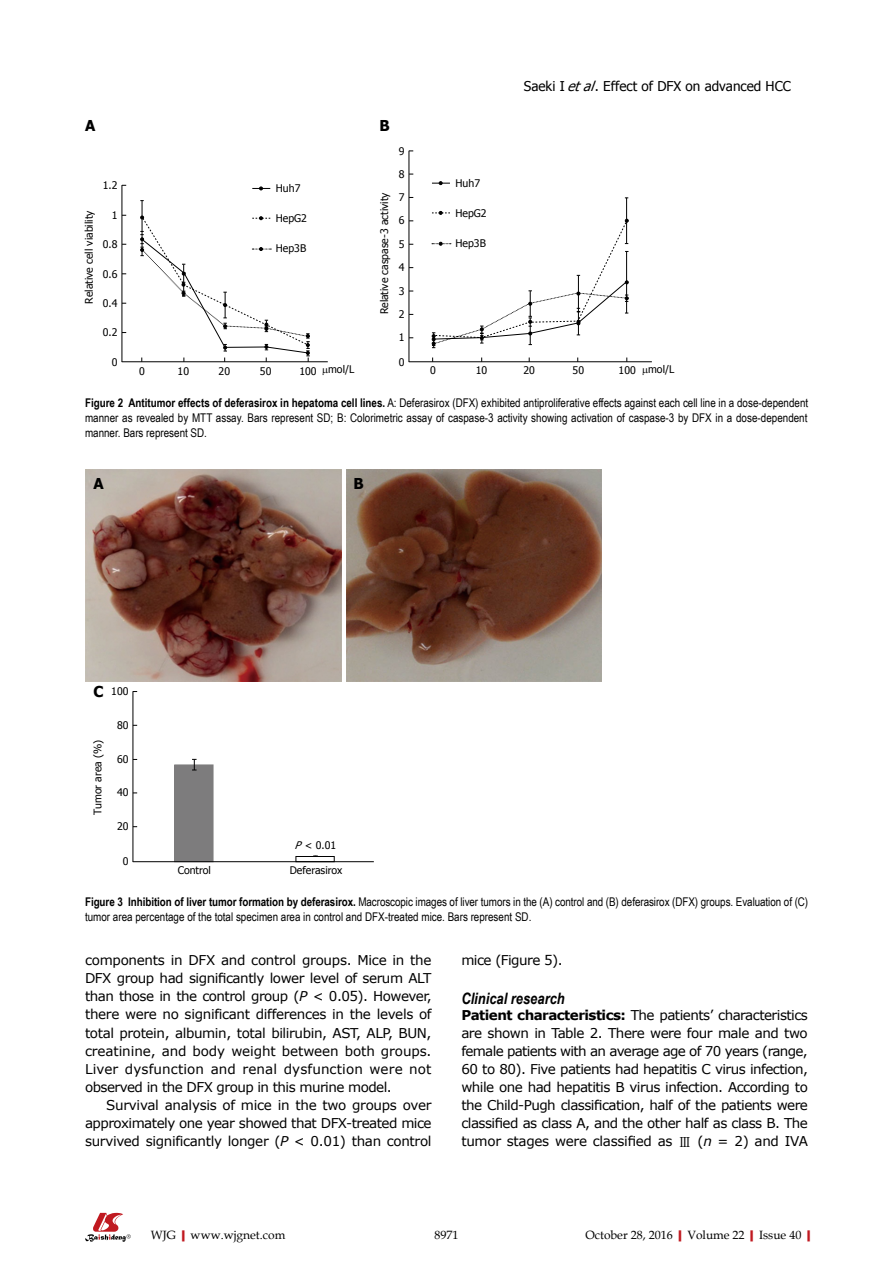
<style>
.page{position:relative;width:893px;height:1263px;background:#fff}
.page>*{position:absolute;margin:0;border:0;box-sizing:border-box;transform-origin:0 0}
.t1{font:italic 700 15.75px "Arial Narrow";color:#000}
.t2{font:700 15px "Tahoma";color:#000}
.t3{font:13.5px/18px "Verdana";letter-spacing:-.025em;color:#000;text-align:justify}
.t4{font:13.5px "Verdana";letter-spacing:.01em;color:#000}
.t5{font:13.5px "Tahoma";color:#000}
.t6{font:12px/15px "Arial Narrow";color:#000}
.t7{font:12px "Book Antiqua";color:#000}
.t8{font:10.5px/22.5px "Tahoma";color:#000}
.s1{font-style:italic}
.s2{font-weight:700}
.s3{font-family:"Koz Min Pro"}
.s4{font-weight:700;color:#c01920}
</style>
<div class="page">
<div style="left:175px;top:765px;width:38px;height:97px;background:#7d7c7d"></div>
<svg style="left:85px;top:1213px;width:46px;height:29px"></svg>
<img style="left:86px;top:469px;width:255px;height:213px">
<img style="left:346px;top:469px;width:256px;height:213px">
<hr style="left:133px;top:691px;width:1px;height:171px;background:#000">
<hr style="left:133px;top:861px;width:241px;height:1px;background:#000">
<div style="left:296px;top:856px;width:38px;height:6px;border:1px solid #000"></div>
<hr style="left:409px;top:151px;width:1px;height:211px;background:#000">
<hr style="left:409px;top:361px;width:243px;height:1px;background:#000">
<svg style="left:432px;top:181px;width:18px;height:4px"></svg>
<hr style="left:122px;top:185px;width:1px;height:177px;background:#000">
<hr style="left:122px;top:361px;width:206px;height:1px;background:#000">
<hr style="left:142px;top:201px;width:1px;height:55px;background:#000">
<svg style="left:252px;top:187px;width:18px;height:3px"></svg>
<svg style="left:140px;top:215px;width:170px;height:147px"></svg>
<svg style="left:432px;top:211px;width:196px;height:137px"></svg>
<hr style="left:626px;top:198px;width:1px;height:45px;background:#000">
<svg style="left:192px;top:759px;width:5px;height:12px"></svg>
<p class="t2" style="left:85px;top:115px;width:12px">A</p>
<p class="t2" style="left:379px;top:115px;width:12px">B</p>
<p class="t5" style="left:524px;top:77px;width:268px">Saeki I <span class="s1">etal</span>. Effect of DFX on advanced HCC</p>
<p class="t8" style="left:77px;top:304px;width:95px;rotate:-90deg">Relative cell viability</p>
<p class="t8" style="left:103px;top:173px;width:16px">1.2</p>
<p class="t8" style="left:112px;top:203px;width:7px">1</p>
<p class="t8" style="left:103px;top:233px;width:16px">0.8</p>
<p class="t8" style="left:103px;top:262px;width:16px">0.6</p>
<p class="t8" style="left:103px;top:291px;width:16px">0.4</p>
<p class="t8" style="left:103px;top:321px;width:16px">0.2</p>
<p class="t8" style="left:112px;top:351px;width:7px">0</p>
<p class="t8" style="left:276px;top:177px;width:26px">Huh7</p>
<p class="t8" style="left:276px;top:207px;width:33px">HepG2</p>
<p class="t8" style="left:276px;top:237px;width:32px">Hep3B</p>
<p class="t8" style="left:139px;top:360px;width:7px">0</p>
<p class="t8" style="left:178px;top:360px;width:13px">10</p>
<p class="t8" style="left:219px;top:360px;width:13px">20</p>
<p class="t8" style="left:260px;top:360px;width:13px">50</p>
<p class="t8" style="left:299px;top:360px;width:19px">100</p>
<p class="t8" style="left:399px;top:139px;width:7px">9</p>
<p class="t8" style="left:399px;top:162px;width:7px">8</p>
<p class="t8" style="left:399px;top:186px;width:7px">7<br>6</p>
<p class="t8" style="left:399px;top:232px;width:7px">5</p>
<p class="t8" style="left:399px;top:255px;width:7px">4</p>
<p class="t8" style="left:399px;top:279px;width:7px">3</p>
<p class="t8" style="left:399px;top:303px;width:7px">2</p>
<p class="t8" style="left:399px;top:326px;width:7px">1</p>
<p class="t8" style="left:399px;top:351px;width:7px">0</p>
<p class="t8" style="left:455px;top:172px;width:26px">Huh7</p>
<p class="t8" style="left:455px;top:202px;width:33px">HepG2</p>
<p class="t8" style="left:455px;top:232px;width:32px">Hep3B</p>
<p class="t8" style="left:372px;top:314px;width:123px;rotate:-90deg">Relative caspase-3 activity</p>
<p class="t8" style="left:328px;top:358px;width:28px">mol/L</p>
<p class="t8" style="left:648px;top:358px;width:28px">mol/L</p>
<p class="t8" style="left:430px;top:359px;width:7px">0</p>
<p class="t8" style="left:476px;top:359px;width:13px">10</p>
<p class="t8" style="left:523px;top:359px;width:13px">20</p>
<p class="t8" style="left:573px;top:359px;width:13px">50</p>
<p class="t8" style="left:619px;top:359px;width:19px">100</p>
<p class="t6" style="left:85px;top:395px;width:725px;text-align:justify"><span class="s2">Figure 2 Antitumor effects of deferasirox in hepatoma cell lines.</span> A: Deferasirox (DFX) exhibited antiproliferative effects against each cell line in a dose-dependent manner as revealed by MTT assay. Bars represent SD; B: Colorimetric assay of caspase-3 activity showing activation of caspase-3 by DFX in a dose-dependent manner. Bars represent SD.</p>
<p class="t2" style="left:94px;top:472px;width:12px">A</p>
<p class="t2" style="left:354px;top:472px;width:12px">B</p>
<p class="t2" style="left:94px;top:681px;width:12px">C</p>
<p class="t8" style="left:86px;top:815px;width:77px;rotate:-90deg">Tumor area (%)</p>
<p class="t8" style="left:111px;top:680px;width:19px">100</p>
<p class="t8" style="left:117px;top:713px;width:13px">80</p>
<p class="t8" style="left:117px;top:747px;width:13px">60</p>
<p class="t8" style="left:117px;top:781px;width:13px">40</p>
<p class="t8" style="left:117px;top:815px;width:13px">20</p>
<p class="t8" style="left:123px;top:849px;width:7px">0</p>
<p class="t8" style="left:294px;top:833px;width:43px"><span class="s1">P</span> &lt; 0.01</p>
<p class="t8" style="left:178px;top:859px;width:35px">Control</p>
<p class="t8" style="left:290px;top:859px;width:54px">Deferasirox</p>
<p class="t6" style="left:85px;top:894px;width:725px"><span class="s2">Figure 3 Inhibition of liver tumor formation by deferasirox.</span> Macroscopic images of liver tumors in the (A) control and (B) deferasirox (DFX) groups. Evaluation of (C) tumor area percentage of the total specimen area in control and DFX-treated mice. Bars represent SD.</p>
<p class="t3" style="left:85px;top:951px;width:348px">components in DFX and control groups. Mice in the</p>
<p class="t3" style="left:85px;top:969px;width:348px">DFX group had significantly lower level of serum ALT</p>
<p class="t3" style="left:85px;top:987px;width:348px">than those in the control group (<span class="s1">P</span> &lt; 0.05). However,</p>
<p class="t3" style="left:85px;top:1005px;width:348px">there were no significant differences in the levels of</p>
<p class="t3" style="left:85px;top:1023px;width:348px">total protein, albumin, total bilirubin, AST, ALP, BUN,</p>
<p class="t3" style="left:85px;top:1042px;width:348px">creatinine, and body weight between both groups.</p>
<p class="t4" style="left:85px;top:1060px;width:348px">Liver dysfunction and renal dysfunction were not</p>
<p class="t3" style="left:85px;top:1078px;width:308px">observed in the DFX group in this murine model.</p>
<p class="t3" style="left:106px;top:1096px;width:327px">Survival analysis of mice in the two groups over</p>
<p class="t3" style="left:85px;top:1114px;width:348px">approximately one year showed that DFX-treated mice</p>
<p class="t3" style="left:85px;top:1132px;width:348px">survived significantly longer (<span class="s1">P</span> &lt; 0.01) than control</p>
<p class="t3" style="left:461px;top:951px;width:103px">mice (Figure 5).</p>
<p class="t1" style="left:461px;top:986px;width:105px">Clinical research</p>
<p class="t3" style="left:461px;top:1006px;width:348px"><span class="s2">Patient characteristics:</span> The patients’ characteristics are shown in Table 2. There were four male and two female patients with an average age of 70 years (range, 60 to 80). Five patients had hepatitis C virus infection, while one had hepatitis B virus infection. According to the Child-Pugh classification, half of the patients were classified as class A, and the other half as class B. The tumor stages were classified as <span class="s3">Ⅲ</span> (<span class="s1">n</span> = 2) and IVA</p>
<p class="t7" style="left:151px;top:1226px;width:136px">WJG<span class="s4">|</span>www.wjgnet.com</p>
<p class="t7" style="left:434px;top:1226px;width:25px">8971</p>
<p class="t7" style="left:585px;top:1226px;width:232px">October 28, 2016<span class="s4">|</span>Volume 22<span class="s4">|</span>Issue 40<span class="s4">|</span></p>
</div>
